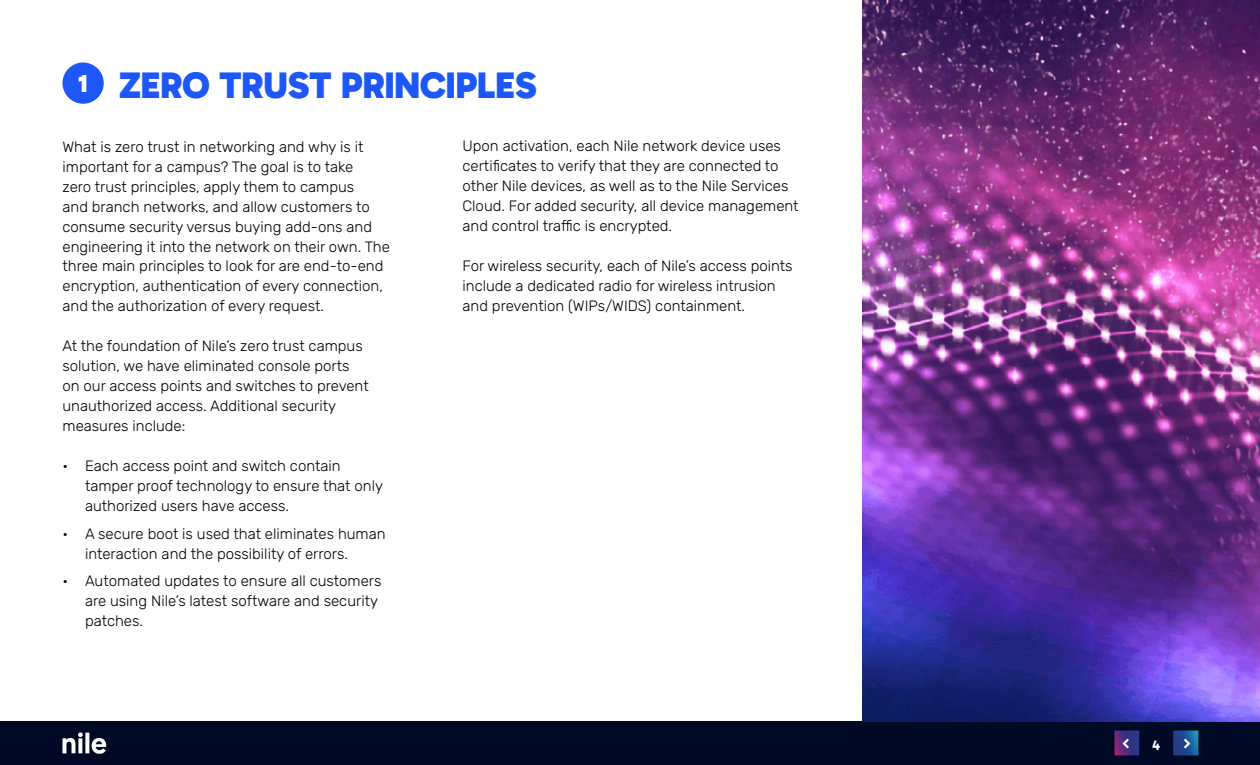
<style>
.page{position:relative;width:1260px;height:765px;background:#fff}
.page>*{position:absolute;margin:0;border:0;box-sizing:border-box;transform-origin:0 0}
.t1{font:900 37.5px "Gabarito";color:#1e57f7}
.t2{font:900 25px "Gabarito";color:#fff}
.t3{font:300 15px/20px "Rubik";color:#000}
.t4{font:700 13.75px "Gabarito";color:#fff}
</style>
<div class="page">
<div style="left:0;top:721px;width:1260px;height:44px;background:#000a27"></div>
<svg style="left:62px;top:732px;width:44px;height:22px"></svg>
<svg style="left:1114px;top:731px;width:1px;height:24px"></svg>
<svg style="left:1173px;top:731px;width:1px;height:24px"></svg>
<img style="left:862px;top:0;width:398px;height:721px">
<svg style="left:1174px;top:731px;width:24px;height:25px"></svg>
<svg style="left:1115px;top:731px;width:24px;height:25px"></svg>
<div style="left:62px;top:62px;width:42px;height:42px;background:#1e57f7;border-radius:50%"></div>
<h2 class="t2" style="left:78px;top:67px;width:11px">1</h2>
<h1 class="t1" style="left:119px;top:60px;width:420px">ZERO TRUST PRINCIPLES</h1>
<p class="t3" style="left:62px;top:137px;width:329px">What is zero trust in networking and why is it important for a campus? The goal is to take<br>zero trust principles, apply them to campus<br>and branch networks, and allow customers to consume security versus buying add-ons and engineering it into the network on their own. The three main principles to look for are end-to-end encryption, authentication of every connection, and the authorization of every request.</p>
<p class="t3" style="left:62px;top:337px;width:308px">At the foundation of Nile’s zero trust campus solution, we have eliminated console ports on our access points and switches to prevent unauthorized access. Additional security measures include:</p>
<p class="t3" style="left:85px;top:457px;width:300px;text-indent:-22px">• Each access point and switch contain tamper proof technology to ensure that only authorized users have access.</p>
<p class="t3" style="left:85px;top:524px;width:302px;text-indent:-22px">• A secure boot is used that eliminates human interaction and the possibility of errors.</p>
<p class="t3" style="left:85px;top:572px;width:298px;text-indent:-22px">• Automated updates to ensure all customers are using Nile’s latest software and security patches.</p>
<p class="t3" style="left:463px;top:137px;width:338px">Upon activation, each Nile network device uses certificates to verify that they are connected to other Nile devices, as well as to the Nile Services Cloud. For added security, all device management and control traffic is encrypted.</p>
<p class="t3" style="left:463px;top:257px;width:332px">For wireless security, each of Nile’s access points include a dedicated radio for wireless intrusion and prevention (WIPs/WIDS) containment.</p>
<p class="t4" style="left:1152px;top:736px;width:10px">4</p>
</div>
